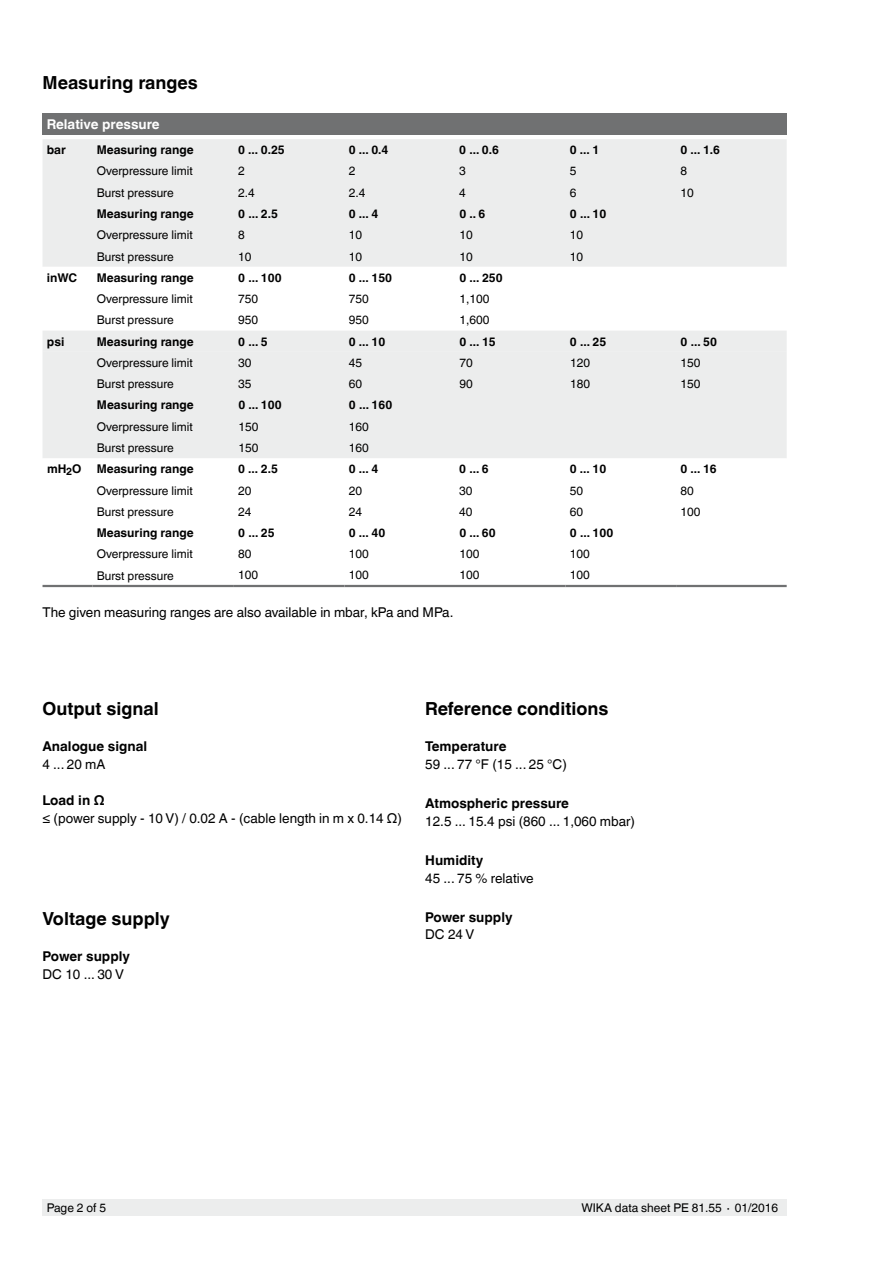
<style>
.page{position:relative;width:893px;height:1263px;background:#fff}
.page>*{position:absolute;margin:0;border:0;box-sizing:border-box;transform-origin:0 0}
.t1{font:700 18px "Helvetica World";color:#000}
.t2{font:13.5px "Helvetica World";color:#000}
.t3{font:700 13.5px "Helvetica World";color:#000}
.t4{font:700 13.5px "Helvetica World";color:#fff}
.t5{font:12px "Helvetica World";color:#000}
.t6{font:700 12px "Helvetica World";color:#000}
</style>
<div class="page">
<div style="left:43px;top:1199px;width:744px;height:17px;background:#eceded"></div>
<div style="left:43px;top:113px;width:744px;height:22px;background:#707172"></div>
<div style="left:43px;top:139px;width:744px;height:319px;background:#eceded"></div>
<svg style="left:43px;top:267px;width:744px;height:64px"></svg>
<div style="left:43px;top:331px;width:744px;height:21px;background:#eceded"></div>
<svg style="left:43px;top:584px;width:744px;height:1px"></svg>
<hr style="left:92px;top:585px;width:142px;height:2px;background:#707172">
<hr style="left:234px;top:585px;width:110px;height:2px;background:#707172">
<hr style="left:455px;top:585px;width:111px;height:2px;background:#707172">
<hr style="left:566px;top:585px;width:110px;height:2px;background:#707172">
<hr style="left:676px;top:585px;width:111px;height:2px;background:#707172">
<hr style="left:43px;top:585px;width:49px;height:2px;background:#707172">
<hr style="left:344px;top:585px;width:111px;height:2px;background:#707172">
<h1 class="t1" style="left:43px;top:73px;width:157px">Measuring ranges</h1>
<p class="t4" style="left:47px;top:116px;width:114px">Relative pressure</p>
<p class="t6" style="left:47px;top:143px;width:21px">bar</p>
<p class="t6" style="left:97px;top:143px;width:98px">Measuring range</p>
<p class="t6" style="left:238px;top:143px;width:48px">0 ... 0.25</p>
<p class="t6" style="left:349px;top:143px;width:41px">0 ... 0.4</p>
<p class="t6" style="left:459px;top:143px;width:41px">0 ... 0.6</p>
<p class="t6" style="left:570px;top:143px;width:31px">0 ... 1</p>
<p class="t6" style="left:680px;top:143px;width:41px">0 ... 1.6</p>
<p class="t5" style="left:97px;top:164px;width:97px">Overpressure limit</p>
<p class="t5" style="left:238px;top:164px;width:8px">2</p>
<p class="t5" style="left:349px;top:164px;width:8px">2</p>
<p class="t5" style="left:459px;top:164px;width:8px">3</p>
<p class="t5" style="left:570px;top:164px;width:8px">5</p>
<p class="t5" style="left:680px;top:164px;width:8px">8</p>
<p class="t5" style="left:97px;top:186px;width:79px">Burst pressure</p>
<p class="t5" style="left:238px;top:186px;width:18px">2.4</p>
<p class="t5" style="left:349px;top:186px;width:18px">2.4</p>
<p class="t5" style="left:459px;top:186px;width:8px">4</p>
<p class="t5" style="left:570px;top:186px;width:8px">6</p>
<p class="t5" style="left:680px;top:186px;width:15px">10</p>
<p class="t6" style="left:97px;top:207px;width:98px">Measuring range</p>
<p class="t6" style="left:238px;top:207px;width:41px">0 ... 2.5</p>
<p class="t6" style="left:349px;top:207px;width:31px">0 ... 4</p>
<p class="t6" style="left:459px;top:207px;width:28px">0 .. 6</p>
<p class="t6" style="left:570px;top:207px;width:38px">0 ... 10</p>
<p class="t5" style="left:97px;top:228px;width:97px">Overpressure limit</p>
<p class="t5" style="left:238px;top:228px;width:8px">8</p>
<p class="t5" style="left:349px;top:228px;width:15px">10</p>
<p class="t5" style="left:459px;top:228px;width:15px">10</p>
<p class="t5" style="left:570px;top:228px;width:15px">10</p>
<p class="t5" style="left:97px;top:249px;width:79px">Burst pressure</p>
<p class="t5" style="left:238px;top:249px;width:15px">10</p>
<p class="t5" style="left:349px;top:249px;width:15px">10</p>
<p class="t5" style="left:459px;top:249px;width:15px">10</p>
<p class="t5" style="left:570px;top:249px;width:15px">10</p>
<p class="t6" style="left:47px;top:271px;width:32px">inWC</p>
<p class="t6" style="left:97px;top:271px;width:98px">Measuring range</p>
<p class="t6" style="left:238px;top:271px;width:45px">0 ... 100</p>
<p class="t6" style="left:349px;top:271px;width:45px">0 ... 150</p>
<p class="t6" style="left:459px;top:271px;width:45px">0 ... 250</p>
<p class="t5" style="left:97px;top:292px;width:97px">Overpressure limit</p>
<p class="t5" style="left:238px;top:292px;width:22px">750</p>
<p class="t5" style="left:349px;top:292px;width:22px">750</p>
<p class="t5" style="left:459px;top:292px;width:32px">1,100</p>
<p class="t5" style="left:97px;top:313px;width:79px">Burst pressure</p>
<p class="t5" style="left:238px;top:313px;width:22px">950</p>
<p class="t5" style="left:349px;top:313px;width:22px">950</p>
<p class="t5" style="left:459px;top:313px;width:32px">1,600</p>
<p class="t6" style="left:47px;top:334px;width:19px">psi</p>
<p class="t6" style="left:97px;top:334px;width:98px">Measuring range</p>
<p class="t6" style="left:238px;top:334px;width:31px">0 ... 5</p>
<p class="t6" style="left:349px;top:334px;width:38px">0 ... 10</p>
<p class="t6" style="left:459px;top:334px;width:38px">0 ... 15</p>
<p class="t6" style="left:570px;top:334px;width:38px">0 ... 25</p>
<p class="t6" style="left:680px;top:334px;width:38px">0 ... 50</p>
<p class="t5" style="left:97px;top:356px;width:97px">Overpressure limit</p>
<p class="t5" style="left:238px;top:356px;width:15px">30</p>
<p class="t5" style="left:349px;top:356px;width:15px">45</p>
<p class="t5" style="left:459px;top:356px;width:15px">70</p>
<p class="t5" style="left:570px;top:356px;width:22px">120</p>
<p class="t5" style="left:681px;top:356px;width:22px">150</p>
<p class="t5" style="left:97px;top:377px;width:79px">Burst pressure</p>
<p class="t5" style="left:238px;top:377px;width:15px">35</p>
<p class="t5" style="left:349px;top:377px;width:15px">60</p>
<p class="t5" style="left:459px;top:377px;width:15px">90</p>
<p class="t5" style="left:570px;top:377px;width:22px">180</p>
<p class="t5" style="left:681px;top:377px;width:22px">150</p>
<p class="t6" style="left:97px;top:398px;width:98px">Measuring range</p>
<p class="t6" style="left:238px;top:398px;width:45px">0 ... 100</p>
<p class="t6" style="left:349px;top:398px;width:45px">0 ... 160</p>
<p class="t5" style="left:97px;top:420px;width:97px">Overpressure limit</p>
<p class="t5" style="left:238px;top:420px;width:22px">150</p>
<p class="t5" style="left:349px;top:420px;width:22px">160</p>
<p class="t5" style="left:97px;top:441px;width:79px">Burst pressure</p>
<p class="t5" style="left:238px;top:441px;width:22px">150</p>
<p class="t5" style="left:349px;top:441px;width:22px">160</p>
<p class="t6" style="left:47px;top:462px;width:36px">mH<sub>2</sub>O</p>
<p class="t6" style="left:97px;top:462px;width:98px">Measuring range</p>
<p class="t6" style="left:238px;top:462px;width:41px">0 ... 2.5</p>
<p class="t6" style="left:349px;top:462px;width:31px">0 ... 4</p>
<p class="t6" style="left:459px;top:462px;width:31px">0 ... 6</p>
<p class="t6" style="left:570px;top:462px;width:38px">0 ... 10</p>
<p class="t6" style="left:680px;top:462px;width:38px">0 ... 16</p>
<p class="t5" style="left:97px;top:483px;width:97px">Overpressure limit</p>
<p class="t5" style="left:238px;top:483px;width:15px">20</p>
<p class="t5" style="left:349px;top:483px;width:15px">20</p>
<p class="t5" style="left:459px;top:483px;width:15px">30</p>
<p class="t5" style="left:570px;top:483px;width:15px">50</p>
<p class="t5" style="left:680px;top:483px;width:15px">80</p>
<p class="t5" style="left:97px;top:505px;width:79px">Burst pressure</p>
<p class="t5" style="left:238px;top:505px;width:15px">24</p>
<p class="t5" style="left:349px;top:505px;width:15px">24</p>
<p class="t5" style="left:459px;top:505px;width:15px">40</p>
<p class="t5" style="left:570px;top:505px;width:15px">60</p>
<p class="t5" style="left:680px;top:505px;width:22px">100</p>
<p class="t6" style="left:97px;top:526px;width:98px">Measuring range</p>
<p class="t6" style="left:238px;top:526px;width:38px">0 ... 25</p>
<p class="t6" style="left:349px;top:526px;width:38px">0 ... 40</p>
<p class="t6" style="left:459px;top:526px;width:38px">0 ... 60</p>
<p class="t6" style="left:570px;top:526px;width:45px">0 ... 100</p>
<p class="t5" style="left:97px;top:547px;width:97px">Overpressure limit</p>
<p class="t5" style="left:238px;top:547px;width:15px">80</p>
<p class="t5" style="left:349px;top:547px;width:22px">100</p>
<p class="t5" style="left:459px;top:547px;width:22px">100</p>
<p class="t5" style="left:570px;top:547px;width:22px">100</p>
<p class="t5" style="left:97px;top:568px;width:79px">Burst pressure</p>
<p class="t5" style="left:238px;top:568px;width:22px">100</p>
<p class="t5" style="left:349px;top:568px;width:22px">100</p>
<p class="t5" style="left:459px;top:568px;width:22px">100</p>
<p class="t5" style="left:570px;top:568px;width:22px">100</p>
<p class="t2" style="left:43px;top:604px;width:412px">The given measuring ranges are also available in mbar, kPa and MPa.</p>
<h1 class="t1" style="left:42px;top:699px;width:118px">Output signal</h1>
<p class="t3" style="left:42px;top:739px;width:106px">Analogue signal</p>
<p class="t2" style="left:42px;top:757px;width:65px">4 ... 20 mA</p>
<p class="t3" style="left:42px;top:793px;width:64px">Load in Ω</p>
<p class="t2" style="left:42px;top:811px;width:361px">≤ (power supply - 10 V) / 0.02 A - (cable length in m x 0.14 Ω)</p>
<h1 class="t1" style="left:43px;top:908px;width:129px">Voltage supply</h1>
<p class="t3" style="left:43px;top:949px;width:89px">Power supply</p>
<p class="t2" style="left:43px;top:967px;width:83px">DC 10 ... 30 V</p>
<h1 class="t1" style="left:425px;top:699px;width:185px">Reference conditions</h1>
<p class="t3" style="left:425px;top:739px;width:83px">Temperature</p>
<p class="t2" style="left:425px;top:757px;width:143px">59 ... 77 °F (15 ... 25 °C)</p>
<p class="t3" style="left:425px;top:796px;width:145px">Atmospheric pressure</p>
<p class="t2" style="left:425px;top:814px;width:211px">12.5 ... 15.4 psi (860 ... 1,060 mbar)</p>
<p class="t3" style="left:425px;top:853px;width:60px">Humidity</p>
<p class="t2" style="left:425px;top:871px;width:110px">45 ... 75 % relative</p>
<p class="t3" style="left:425px;top:910px;width:89px">Power supply</p>
<p class="t2" style="left:425px;top:926px;width:51px">DC 24 V</p>
<p class="t5" style="left:47px;top:1201px;width:61px">Page 2 of 5</p>
<p class="t5" style="left:581px;top:1201px;width:198px">WIKA data sheet PE 81.55 ∙ 01/2016</p>
</div>
